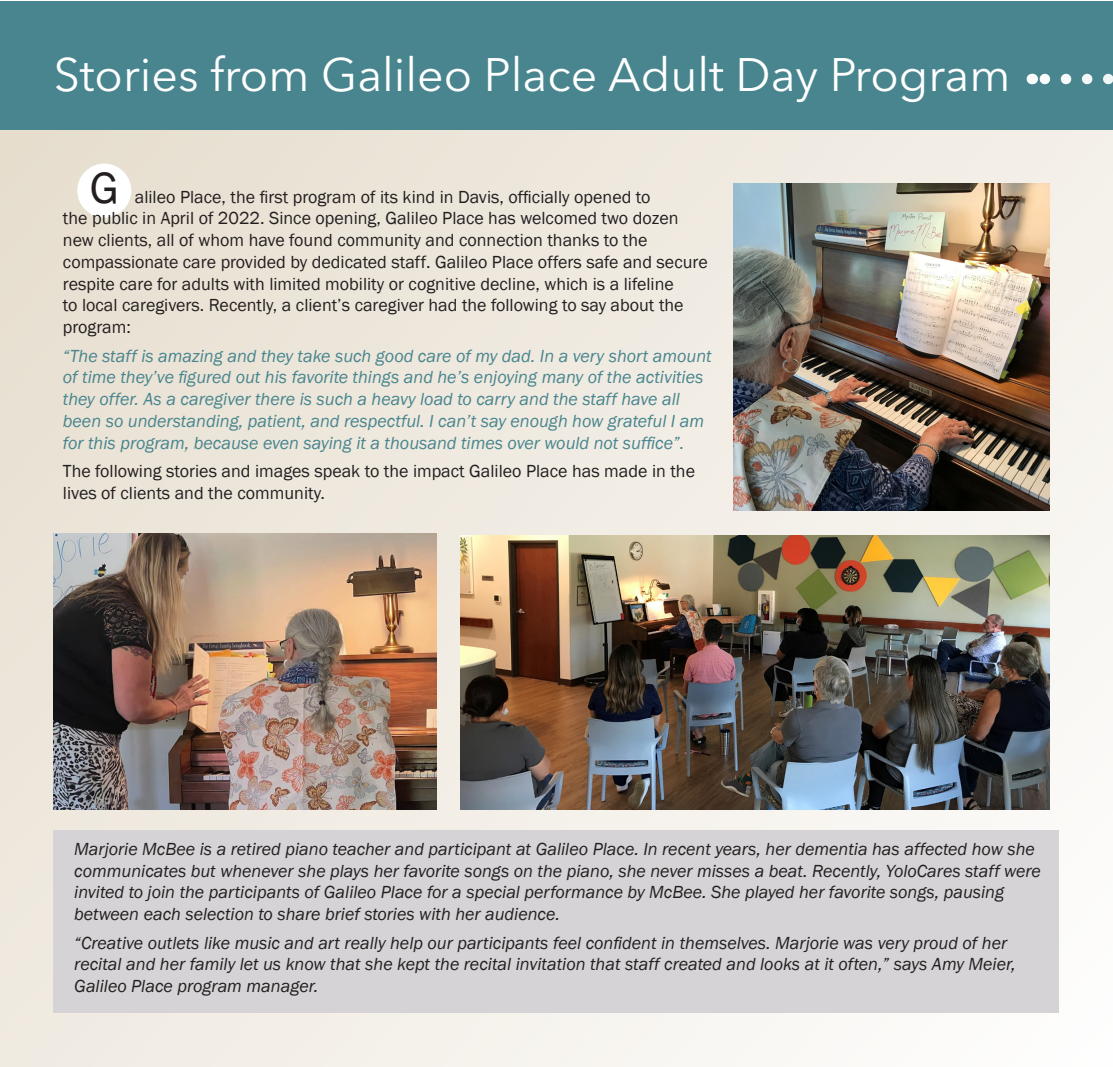
<style>
.page{position:relative;width:1113px;height:1067px;background:#fff}
.page>*{position:absolute;margin:0;border:0;box-sizing:border-box;transform-origin:0 0}
.t1{font:46.5px "Avenir Next LT Pro";color:#fff}
.t2{font:45px "Franklin Gothic";color:#231f20}
.t3{font:italic 18px/21.8px "Franklin Gothic";color:#231f20}
.t4{font:18px/21.8px "Franklin Gothic";color:#231f20}
.t5{font:italic 18px/21.8px "Franklin Gothic";color:#48858e}
</style>
<div class="page">
<div style="left:0;top:128px;width:1112px;height:938px;background:linear-gradient(to right,#e9e1d3,#f7f5f1)"></div>
<div style="left:54px;top:830px;width:1004px;height:182px;background:#d5d3d5"></div>
<div style="left:0;top:1px;width:1112px;height:128px;background:#48858e"></div>
<img style="left:54px;top:533px;width:382px;height:276px">
<img style="left:460px;top:536px;width:589px;height:273px">
<div style="left:77px;top:164px;width:54px;height:54px;background:#fff;border-radius:50%"></div>
<img style="left:733px;top:184px;width:316px;height:326px">
<svg style="left:1040px;top:74px;width:73px;height:10px"></svg>
<p class="t1" style="left:54px;top:47px;width:958px">Stories from Galileo Place Adult Day Program</p>
<p class="t2" style="left:90px;top:159px;width:31px">G</p>
<p class="t4" style="left:63px;top:186px;width:646px;text-indent:72px">alileo Place, the first program of its kind in Davis, officially opened to<br>the public in April of 2022. Since opening, Galileo Place has welcomed two dozen new clients, all of whom have found community and connection thanks to the compassionate care provided by dedicated staff. Galileo Place offers safe and secure respite care for adults with limited mobility or cognitive decline, which is a lifeline<br>to local caregivers. Recently, a client’s caregiver had the following to say about the program:</p>
<p class="t5" style="left:63px;top:345px;width:650px">“The staff is amazing and they take such good care of my dad. In a very short amount of time they’ve figured out his favorite things and he’s enjoying many of the activities they offer. As a caregiver there is such a heavy load to carry and the staff have all been so understanding, patient, and respectful. I can’t say enough how grateful I am for this program, because even saying it a thousand times over would not suffice”.</p>
<p class="t4" style="left:63px;top:460px;width:633px">The following stories and images speak to the impact Galileo Place has made in the lives of clients and the community.</p>
<p class="t3" style="left:74px;top:838px;width:968px">Marjorie McBee is a retired piano teacher and participant at Galileo Place. In recent years, her dementia has affected how she communicates but whenever she plays her favorite songs on the piano, she never misses a beat. Recently, YoloCares staff were invited to join the participants of Galileo Place for a special performance by McBee. She played her favorite songs, pausing between each selection to share brief stories with her audience.</p>
<p class="t3" style="left:74px;top:932px;width:942px">“Creative outlets like music and art really help our participants feel confident in themselves. Marjorie was very proud of her recital and her family let us know that she kept the recital invitation that staff created and looks at it often,” says Amy Meier,<br>Galileo Place program manager.</p>
</div>
